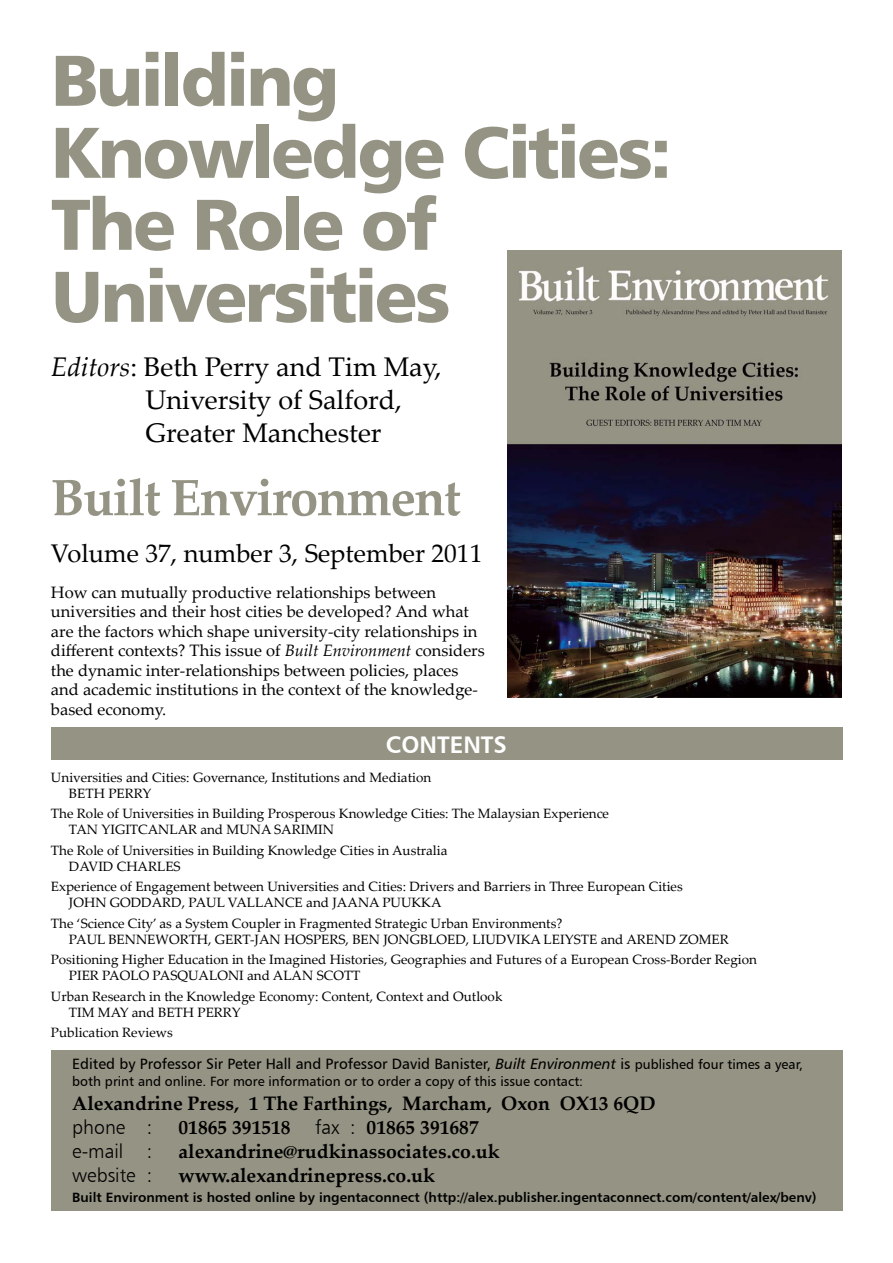
<style>
.page{position:relative;width:893px;height:1263px;background:#fff}
.page>*{position:absolute;margin:0;border:0;box-sizing:border-box;transform-origin:0 0}
.t1{font:72px/72px "Humanist 777 BT Black B";letter-spacing:-.04em;color:#959484}
.t2{font:700 51px "Palatino Linotype";letter-spacing:-.03em;color:#959484}
.t3{font:27px/33px "Palatino Linotype";color:#000}
.t4{font:25.5px "Palatino Linotype";color:#000}
.t5{font:24px "Humanist 777 BT Bold B";color:#fff}
.t6{font:700 19.5px "Palatino Linotype";color:#000}
.t7{font:19.5px "Humanist 777 BT Light B";color:#000}
.t8{font:16.5px/19.5px "Palatino Linotype";color:#000}
.t9{font:15px "Humanist 777 BT Roman B";color:#000}
.t10{font:13.5px/16px "Palatino Linotype";color:#000}
.t11{font:13.5px "Humanist 777 BT Bold B";color:#000}
.t12{font:13.5px "Humanist 777 BT Roman B";color:#000}
.s1{font-style:italic}
.s2{font-family:"Humanist 777 BT Italic B"}
.s3{font-size:13.5px}
.s4{font-family:"Humanist 777 BT Light B";font-weight:400}
</style>
<div class="page">
<div style="left:51px;top:1050px;width:791px;height:161px;background:#959484"></div>
<div style="left:51px;top:727px;width:791px;height:32px;background:#959484"></div>
<img style="left:507px;top:251px;width:335px;height:447px">
<h1 class="t1" style="left:51px;top:43px;width:622px">Building<br>Knowledge Cities:<br>The Role of<br>Universities</h1>
<h3 class="t3" style="left:145px;top:354px;width:297px;text-indent:-94px"><span class="s1">Editors</span>: Beth Perry and Tim May,<br>University of Salford,<br>Greater Manchester</h3>
<h2 class="t2" style="left:51px;top:478px;width:411px">Built Environment</h2>
<h3 class="t4" style="left:51px;top:543px;width:433px">Volume 37, number 3, September 2011</h3>
<p class="t8" style="left:51px;top:584px;width:435px">How can mutually productive relationships between universities and their host cities be developed? And what are the factors which shape university-city relationships in different contexts? This issue of <span class="s1">Built Environment</span> considers the dynamic inter-relationships between policies, places and academic institutions in the context of the knowledge&shy;based economy.</p>
<h3 class="t5" style="left:386px;top:729px;width:123px">CONTENTS</h3>
<p class="t10" style="left:69px;top:771px;width:364px;text-indent:-18px">Universities and Cities: Governance, Institutions and Mediation<br>BETH PERRY</p>
<p class="t10" style="left:69px;top:807px;width:542px;text-indent:-18px">The Role of Universities in Building Prosperous Knowledge Cities: The Malaysian Experience<br>TAN YIGITCANLAR and MUNA SARIMIN</p>
<p class="t10" style="left:69px;top:844px;width:380px;text-indent:-18px">The Role of Universities in Building Knowledge Cities in Australia<br>DAVID CHARLES</p>
<p class="t10" style="left:69px;top:880px;width:615px;text-indent:-18px">Experience of Engagement between Universities and Cities: Drivers and Barriers in Three European Cities<br>JOHN GODDARD, PAUL VALLANCE and JAANA PUUKKA</p>
<p class="t10" style="left:69px;top:917px;width:661px;text-indent:-18px">The ‘Science City’ as a System Coupler in Fragmented Strategic Urban Environments?<br>PAUL BENNEWORTH, GERT-JAN HOSPERS, BEN JONGBLOED, LIUDVIKA LEIYSTE and AREND ZOMER</p>
<p class="t10" style="left:69px;top:953px;width:689px;text-indent:-18px">Positioning Higher Education in the Imagined Histories, Geographies and Futures of a European Cross-Border Region<br>PIER PAOLO PASQUALONI and ALAN SCOTT</p>
<p class="t10" style="left:69px;top:990px;width:435px;text-indent:-18px">Urban Research in the Knowledge Economy: Content, Context and Outlook<br>TIM MAY and BETH PERRY</p>
<p class="t10" style="left:51px;top:1026px;width:123px">Publication Reviews</p>
<p class="t9" style="left:72px;top:1055px;width:732px">Edited by Professor Sir Peter Hall and Professor David Banister, <span class="s2">Built Environment</span> is <span class="s3">published four times a year,</span></p>
<p class="t12" style="left:72px;top:1073px;width:512px">both print and online. For more information or to order a copy of this issue contact:</p>
<h3 class="t6" style="left:72px;top:1095px;width:585px">Alexandrine Press, 1 The Farthings, Marcham, Oxon OX13 6QD</h3>
<h3 class="t7" style="left:72px;top:1115px;width:81px">phone :</h3>
<h3 class="t6" style="left:179px;top:1119px;width:114px">01865 391518</h3>
<h3 class="t6" style="left:315px;top:1119px;width:165px"><span class="s4">fax :</span> 01865 391687</h3>
<h3 class="t7" style="left:72px;top:1139px;width:81px">e-mail :</h3>
<h3 class="t6" style="left:179px;top:1143px;width:323px">alexandrine@rudkinassociates.co.uk</h3>
<h3 class="t7" style="left:72px;top:1163px;width:81px">website :</h3>
<h3 class="t6" style="left:179px;top:1167px;width:258px">www.alexandrinepress.co.uk</h3>
<p class="t11" style="left:72px;top:1189px;width:746px">Built Environment is hosted online by ingentaconnect (http://alex.publisher.ingentaconnect.com/content/alex/benv)</p>
</div>
